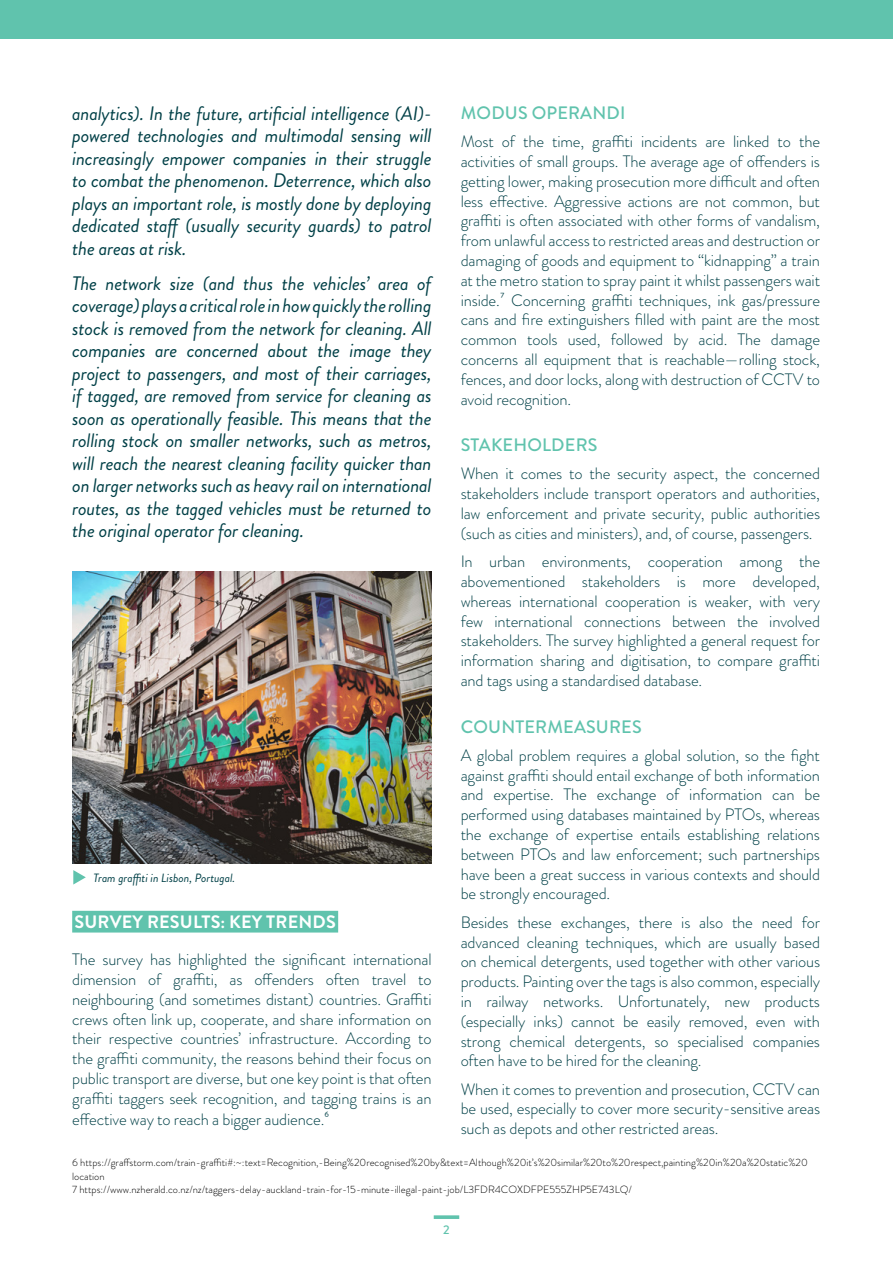
<style>
.page{position:relative;width:893px;height:1263px;background:#fff}
.page>*{position:absolute;margin:0;border:0;box-sizing:border-box;transform-origin:0 0}
.t1{font:italic 19.5px/22.5px "Brandon Grotesque";letter-spacing:-.01em;color:#004047;text-align:justify}
.t2{font:500 18px "Brandon Grotesque";letter-spacing:.01em;color:#60c3ad}
.t3{font:700 18px "Brandon Grotesque";letter-spacing:.01em;color:#fff}
.t4{font:300 16.5px/19.8px "Brandon Grotesque";letter-spacing:-.01em;color:#004047;text-align:justify}
.t5{font:500 12.6px "Brandon Grotesque";color:#60c3ad}
.t6{font:italic 12px "Brandon Grotesque";color:#004047}
.t7{font:300 10.5px/13.5px "Brandon Grotesque";color:#000}
</style>
<div class="page">
<div style="left:0;top:0;width:893px;height:39px;background:#60c3ad"></div>
<svg style="left:434px;top:1215px;width:25px;height:4px"></svg>
<div style="left:72px;top:911px;width:266px;height:21px;background:#60c3ad"></div>
<svg style="left:73px;top:870px;width:13px;height:14px"></svg>
<img style="left:72px;top:572px;width:360px;height:291px">
<p class="t1" style="left:72px;top:102px;width:361px">analytics). In the future, artificial intelligence (AI)- powered technologies and multimodal sensing will increasingly empower companies in their struggle to combat the phenomenon. Deterrence, which also plays an important role, is mostly done by deploying dedicated staff (usually security guards) to patrol the areas at risk.</p>
<p class="t1" style="left:72px;top:272px;width:361px">The network size (and thus the vehicles’ area of coverage) plays a critical role in how quickly the rolling stock is removed from the network for cleaning. All companies are concerned about the image they project to passengers, and most of their carriages, if tagged, are removed from service for cleaning as soon as operationally feasible. This means that the rolling stock on smaller networks, such as metros, will reach the nearest cleaning facility quicker than on larger networks such as heavy rail on international routes, as the tagged vehicles must be returned to the original operator for cleaning.</p>
<p class="t6" style="left:93px;top:869px;width:143px">Tram graffiti in Lisbon, Portugal.</p>
<p class="t3" style="left:74px;top:909px;width:263px">SURVEY RESULTS: KEY TRENDS</p>
<p class="t4" style="left:72px;top:949px;width:361px">The survey has highlighted the significant international dimension of graffiti, as offenders often travel to neighbouring (and sometimes distant) countries. Graffiti crews often link up, cooperate, and share information on their respective countries’ infrastructure. According to the graffiti community, the reasons behind their focus on public transport are diverse, but one key point is that often graffiti taggers seek recognition, and tagging trains is an effective way to reach a bigger audience.⁶</p>
<p class="t2" style="left:461px;top:100px;width:166px">MODUS OPERANDI</p>
<p class="t4" style="left:461px;top:132px;width:361px">Most of the time, graffiti incidents are linked to the activities of small groups. The average age of offenders is getting lower, making prosecution more difficult and often less effective. Aggressive actions are not common, but graffiti is often associated with other forms of vandalism, from unlawful access to restricted areas and destruction or damaging of goods and equipment to “kidnapping” a train at the metro station to spray paint it whilst passengers wait inside.⁷ Concerning graffiti techniques, ink gas/pressure cans and fire extinguishers filled with paint are the most common tools used, followed by acid. The damage concerns all equipment that is reachable—rolling stock, fences, and door locks, along with destruction of CCTV to avoid recognition.</p>
<p class="t2" style="left:461px;top:432px;width:138px">STAKEHOLDERS</p>
<p class="t4" style="left:461px;top:464px;width:361px">When it comes to the security aspect, the concerned stakeholders include transport operators and authorities, law enforcement and private security, public authorities (such as cities and ministers), and, of course, passengers.</p>
<p class="t4" style="left:461px;top:552px;width:361px">In urban environments, cooperation among the abovementioned stakeholders is more developed, whereas international cooperation is weaker, with very few international connections between the involved stakeholders. The survey highlighted a general request for information sharing and digitisation, to compare graffiti and tags using a standardised database.</p>
<p class="t2" style="left:461px;top:714px;width:182px">COUNTERMEASURES</p>
<p class="t4" style="left:461px;top:745px;width:361px">A global problem requires a global solution, so the fight against graffiti should entail exchange of both information and expertise. The exchange of information can be performed using databases maintained by PTOs, whereas the exchange of expertise entails establishing relations between PTOs and law enforcement; such partnerships have been a great success in various contexts and should be strongly encouraged.</p>
<p class="t4" style="left:461px;top:912px;width:361px">Besides these exchanges, there is also the need for advanced cleaning techniques, which are usually based on chemical detergents, used together with other various products. Painting over the tags is also common, especially in railway networks. Unfortunately, new products (especially inks) cannot be easily removed, even with strong chemical detergents, so specialised companies often have to be hired for the cleaning.</p>
<p class="t4" style="left:461px;top:1079px;width:361px">When it comes to prevention and prosecution, CCTV can be used, especially to cover more security-sensitive areas such as depots and other restricted areas.</p>
<p class="t7" style="left:72px;top:1156px;width:737px">6 https://graffstorm.com/train-graffiti#:~:text=Recognition,-Being%20recognised%20by&amp;text=Although%20it’s%20similar%20to%20respect,painting%20in%20a%20static%20 location<br>7 https://www.nzherald.co.nz/nz/taggers-delay-auckland-train-for-15-minute-illegal-paint-job/L3FDR4COXDFPE555ZHP5E743LQ/</p>
<p class="t5" style="left:443px;top:1221px;width:8px">2</p>
</div>
